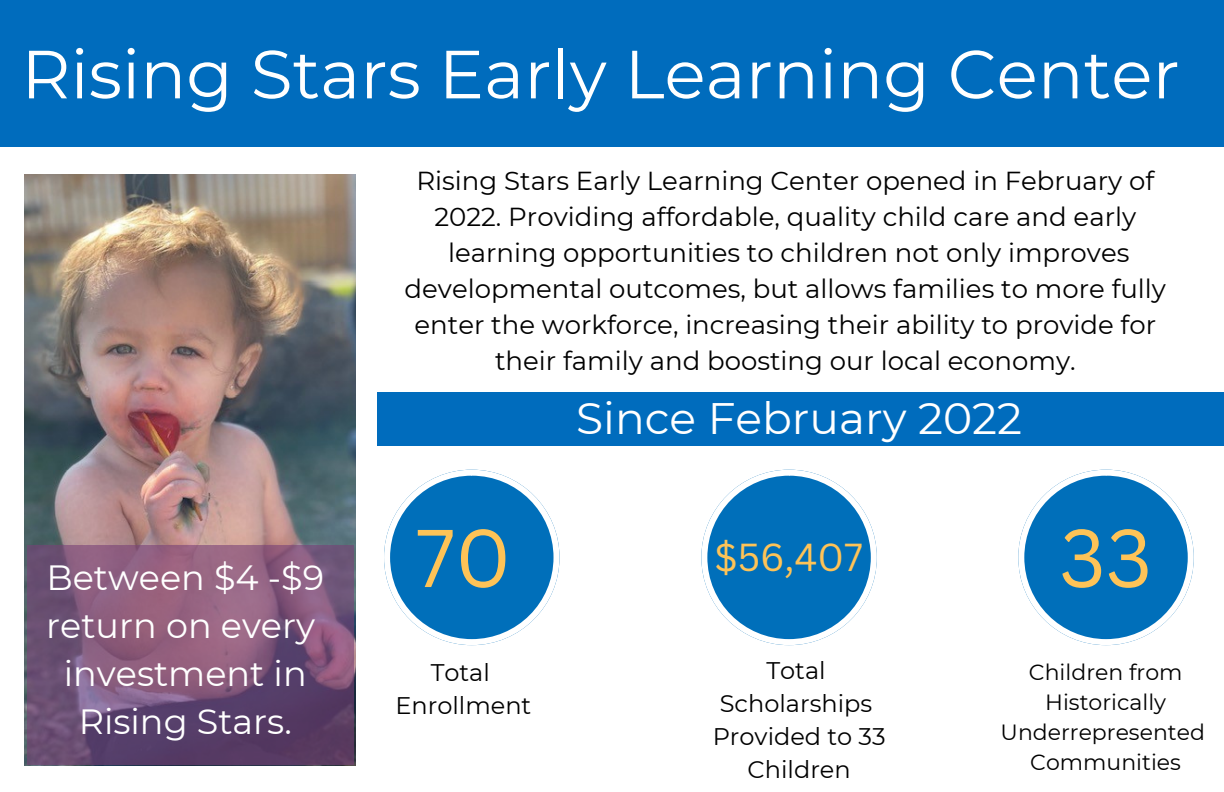
<style>
.page{position:relative;width:1224px;height:792px;background:#fff}
.page>*{position:absolute;margin:0;border:0;box-sizing:border-box;transform-origin:0 0}
.t1{font:80px "Canva Sans";color:#fec357}
.t2{font:68px "Montserrat";color:#fff}
.t3{font:44px "Montserrat";color:#fff}
.t4{font:38px "Canva Sans";color:#fec357}
.t5{font:35px/48px "Montserrat";color:#fff;text-align:center}
.t6{font:26px/36px "Montserrat";color:#000;text-align:center}
.t7{font:24px/33px "Montserrat";color:#000;text-align:center}
.t8{font:22px/30px "Montserrat";color:#000;text-align:center}
</style>
<div class="page">
<svg style="left:384px;top:470px;width:176px;height:175px"></svg>
<svg style="left:701px;top:470px;width:176px;height:175px"></svg>
<svg style="left:1018px;top:470px;width:176px;height:175px"></svg>
<div style="left:0;top:0;width:1224px;height:147px;background:#006cbd"></div>
<div style="left:377px;top:392px;width:847px;height:54px;background:#006cbd"></div>
<img style="left:24px;top:174px;width:332px;height:591px">
<svg style="left:27px;top:545px;width:327px;height:219px;background:#785377"></svg>
<h2 class="t2" style="left:21px;top:33px;width:1160px">Rising Stars Early Learning Center</h2>
<p class="t6" style="left:405px;top:163px;width:763px">Rising Stars Early Learning Center opened in February of 2022. Providing affordable, quality child care and early learning opportunities to children not only improves developmental outcomes, but allows families to more fully enter the workforce, increasing their ability to provide for their family and boosting our local economy.</p>
<h3 class="t5" style="left:46px;top:553px;width:279px">Between $4 -$9 return on every investment in<br>Rising Stars.</h3>
<h1 class="t1" style="left:416px;top:502px;width:97px">70</h1>
<p class="t7" style="left:396px;top:656px;width:137px">Total<br>Enrollment</p>
<h3 class="t3" style="left:576px;top:391px;width:448px">Since February 2022</h3>
<h3 class="t4" style="left:714px;top:531px;width:150px">$56,407</h3>
<h1 class="t1" style="left:1059px;top:502px;width:94px">33</h1>
<p class="t7" style="left:713px;top:654px;width:174px">Total<br>Scholarships<br>Provided to 33<br>Children</p>
<p class="t8" style="left:1001px;top:657px;width:206px">Children from<br>Historically<br>Underrepresented<br>Communities</p>
</div>
